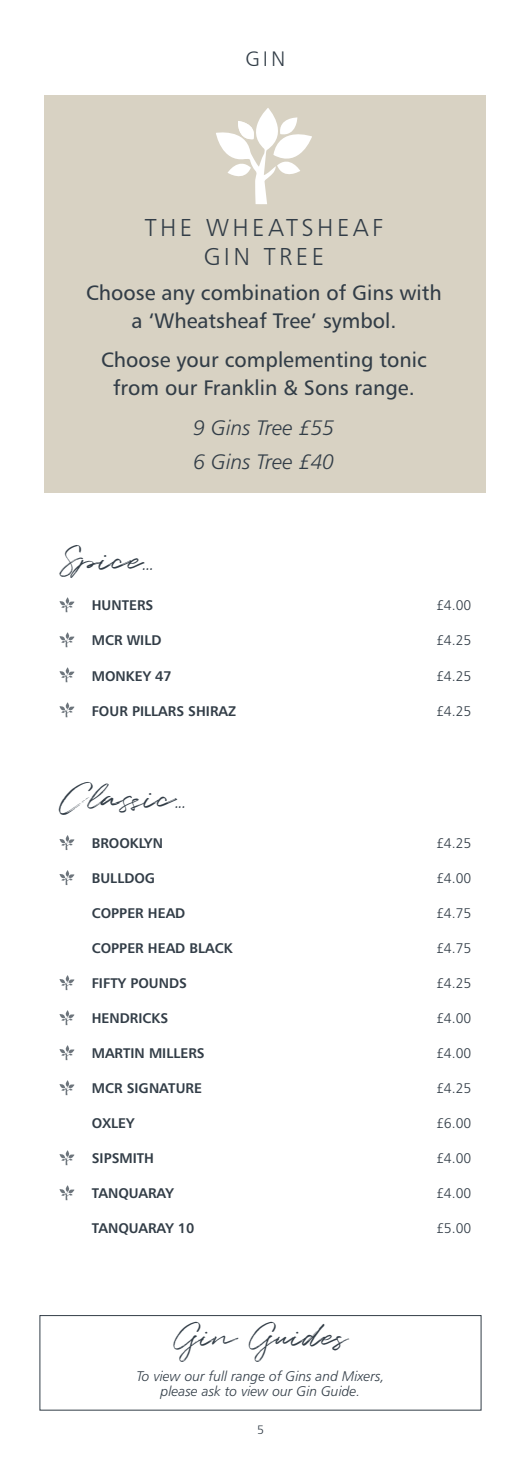
<style>
.page{position:relative;width:521px;height:1474px;background:#fff}
.page>*{position:absolute;margin:0;border:0;box-sizing:border-box;transform-origin:0 0}
.Script_heading{font:35px "Quentin";color:#323d47}
.Italic{font:33.25px "Quentin";color:#323d47}
.Body{font:24.5px/29.8px "Humanist 777 BT Light B";letter-spacing:.14em;color:#323d47;text-align:center}
.Body-2{font:21px/28px "Humanist 777 BT Roman B";color:#323d47;text-align:center}
.Body-3{font:21px "Humanist 777 BT Light Italic B";color:#323d47}
.Sub_Heading{font:21px "Humanist 777 BT Light B";color:#323d47}
.Body-4{font:14px "Humanist 777 BT Bold B";color:#323d47}
.Body-5{font:14px "Humanist 777 BT Light B";color:#323d47}
.Italic-2{font:14px/15.8px "Humanist 777 BT Light Italic B";color:#323d47;text-align:center}
.t1{font:12.25px "Humanist 777 BT Light B";color:#323d47}
.s1{font-size:24.5px}
</style>
<div class="page">
<div style="left:45px;top:95px;width:441px;height:397px;background:#d8d2c3"></div>
<svg style="left:216px;top:108px;width:96px;height:96px"></svg>
<svg style="left:60px;top:597px;width:14px;height:15px"></svg>
<svg style="left:60px;top:632px;width:14px;height:15px"></svg>
<svg style="left:60px;top:667px;width:14px;height:15px"></svg>
<svg style="left:60px;top:702px;width:14px;height:15px"></svg>
<svg style="left:60px;top:835px;width:14px;height:15px"></svg>
<svg style="left:60px;top:870px;width:14px;height:15px"></svg>
<svg style="left:60px;top:975px;width:14px;height:15px"></svg>
<svg style="left:60px;top:1010px;width:14px;height:15px"></svg>
<svg style="left:60px;top:1045px;width:14px;height:15px"></svg>
<svg style="left:60px;top:1080px;width:14px;height:15px"></svg>
<svg style="left:60px;top:1150px;width:14px;height:15px"></svg>
<svg style="left:60px;top:1185px;width:14px;height:15px"></svg>
<div style="left:40px;top:1315px;width:441px;height:95px;border:1px solid #323d47"></div>
<p class="Sub_Heading" style="left:245px;top:45px;width:41px">GIN</p>
<p class="Body" style="left:145px;top:212px;width:240px">THE WHEATSHEAF<br>GIN TREE</p>
<p class="Body-2" style="left:86px;top:279px;width:357px">Choose any combination of Gins with a ‘Wheatsheaf Tree’ symbol.</p>
<p class="Body-2" style="left:101px;top:345px;width:327px">Choose your complementing tonic from our Franklin &amp; Sons range.</p>
<p class="Body-3" style="left:194px;top:415px;width:142px">9 Gins Tree £55</p>
<p class="Body-3" style="left:194px;top:448px;width:142px">6 Gins Tree £40</p>
<p class="Script_heading" style="left:60px;top:536px;width:95px">Spice<span class="s1">...</span></p>
<p class="Body-4" style="left:92px;top:596px;width:63px">HUNTERS</p>
<p class="Body-5" style="left:436px;top:597px;width:37px">£4.00</p>
<p class="Body-4" style="left:92px;top:631px;width:71px">MCR WILD</p>
<p class="Body-5" style="left:436px;top:632px;width:37px">£4.25</p>
<p class="Body-4" style="left:92px;top:666px;width:82px">MONKEY 47</p>
<p class="Body-5" style="left:436px;top:667px;width:37px">£4.25</p>
<p class="Body-4" style="left:92px;top:701px;width:146px">FOUR PILLARS SHIRAZ</p>
<p class="Body-5" style="left:436px;top:702px;width:37px">£4.25</p>
<p class="Script_heading" style="left:60px;top:774px;width:127px">Classic<span class="s1">...</span></p>
<p class="Body-4" style="left:92px;top:834px;width:73px">BROOKLYN</p>
<p class="Body-5" style="left:436px;top:834px;width:37px">£4.25</p>
<p class="Body-4" style="left:92px;top:869px;width:65px">BULLDOG</p>
<p class="Body-5" style="left:436px;top:869px;width:37px">£4.00</p>
<p class="Body-4" style="left:92px;top:904px;width:95px">COPPER HEAD</p>
<p class="Body-5" style="left:436px;top:904px;width:37px">£4.75</p>
<p class="Body-4" style="left:92px;top:939px;width:142px">COPPER HEAD BLACK</p>
<p class="Body-5" style="left:436px;top:939px;width:37px">£4.75</p>
<p class="Body-4" style="left:92px;top:974px;width:97px">FIFTY POUNDS</p>
<p class="Body-5" style="left:436px;top:974px;width:37px">£4.25</p>
<p class="Body-4" style="left:92px;top:1009px;width:78px">HENDRICKS</p>
<p class="Body-5" style="left:436px;top:1009px;width:37px">£4.00</p>
<p class="Body-4" style="left:92px;top:1044px;width:114px">MARTIN MILLERS</p>
<p class="Body-5" style="left:436px;top:1044px;width:37px">£4.00</p>
<p class="Body-4" style="left:92px;top:1079px;width:112px">MCR SIGNATURE</p>
<p class="Body-5" style="left:436px;top:1079px;width:37px">£4.25</p>
<p class="Body-4" style="left:92px;top:1114px;width:44px">OXLEY</p>
<p class="Body-5" style="left:436px;top:1114px;width:37px">£6.00</p>
<p class="Body-4" style="left:92px;top:1149px;width:64px">SIPSMITH</p>
<p class="Body-5" style="left:436px;top:1149px;width:37px">£4.00</p>
<p class="Body-4" style="left:92px;top:1184px;width:83px">TANQUARAY</p>
<p class="Body-5" style="left:436px;top:1184px;width:37px">£4.00</p>
<p class="Body-4" style="left:92px;top:1219px;width:104px">TANQUARAY 10</p>
<p class="Body-5" style="left:436px;top:1219px;width:37px">£5.00</p>
<p class="Italic" style="left:174px;top:1313px;width:175px">Gin Guides</p>
<p class="Italic-2" style="left:136px;top:1367px;width:250px">To view our full range of Gins and Mixers, please ask to view our Gin Guide.</p>
<p class="t1" style="left:257px;top:1421px;width:8px">5</p>
</div>
